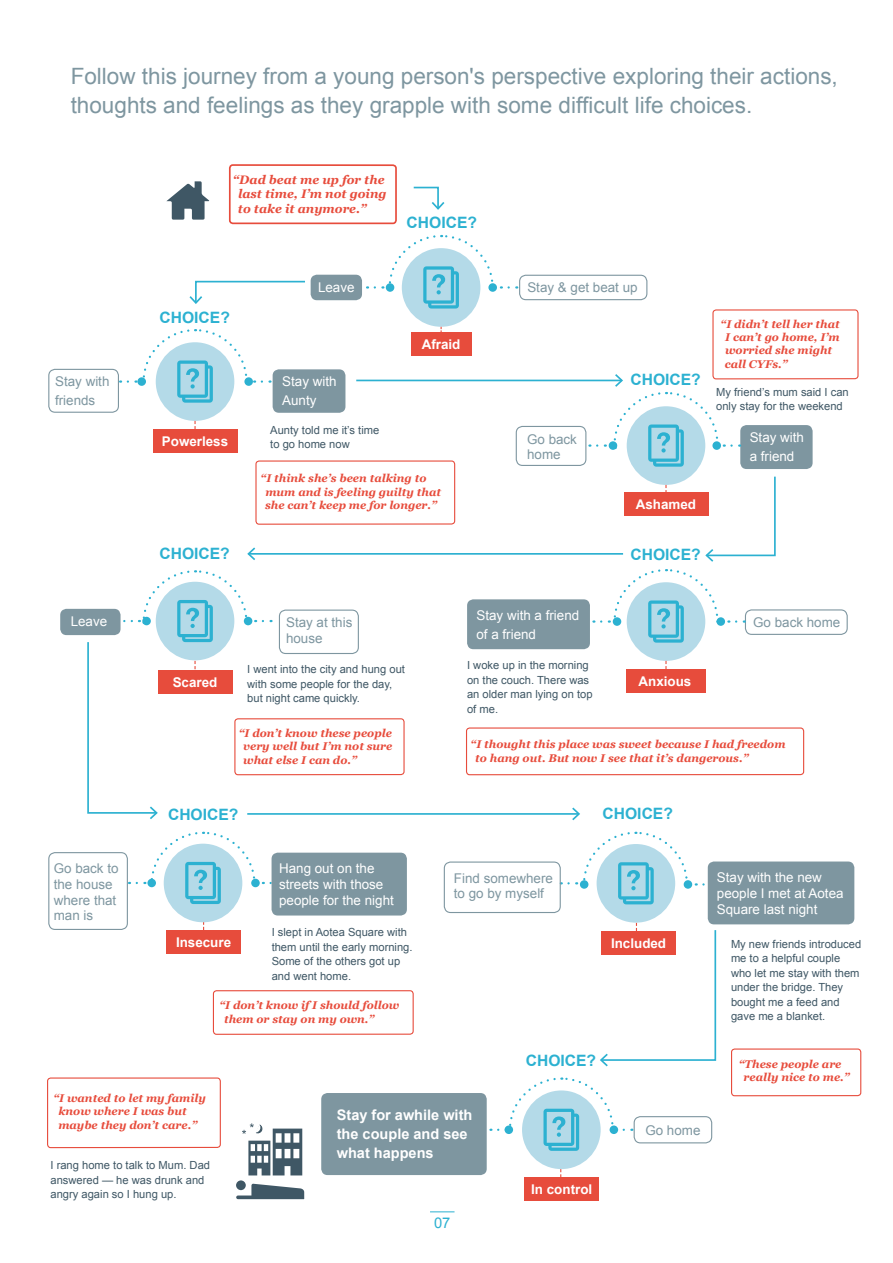
<style>
.page{position:relative;width:893px;height:1263px;background:#fff}
.page>*{position:absolute;margin:0;border:0;box-sizing:border-box;transform-origin:0 0}
.t1{font:22.5px/28.5px "Arial";color:#7e96a0}
.t2{font:700 15.6px "Arial";color:#2cb1d1}
.t3{font:14.7px "Arial";color:#2cb1d1}
.t4{font:700 14.55px/19px "Arial";color:#fff}
.t5{font:13.35px/15.6px "Arial";color:#fff}
.t6{font:13.35px/15.6px "Arial";color:#7e96a0}
.t7{font:700 13.35px "Arial";color:#fff}
.t8{font:italic 700 12.3px/14.7px "Georgia";color:#e74c3c}
.t9{font:11.1px/14.5px "Arial";color:#3f5765}
.t10{font:italic 700 11.1px/13.4px "Georgia";color:#e74c3c}
</style>
<div class="page">
<div style="left:712px;top:309px;width:146px;height:70px;border:1px solid #e74c3c;border-radius:3px"></div>
<div style="left:467px;top:599px;width:123px;height:50px;background:#7e96a0;border-radius:6px"></div>
<div style="left:522px;top:1090px;width:79px;height:79px;background:#b4dae8;border-radius:50%"></div>
<div style="left:321px;top:1093px;width:166px;height:82px;background:#7e96a0;border-radius:6px"></div>
<div style="left:251px;top:879px;width:9px;height:8px;background:#2cb1d1;border-radius:50%"></div>
<div style="left:627px;top:582px;width:78px;height:79px;background:#b4dae8;border-radius:50%"></div>
<div style="left:745px;top:609px;width:103px;height:26px;border:1px solid #7e96a0;border-radius:6px"></div>
<div style="left:156px;top:342px;width:78px;height:79px;background:#b4dae8;border-radius:50%"></div>
<div style="left:48px;top:369px;width:71px;height:44px;border:1px solid #7e96a0;border-radius:6px"></div>
<div style="left:255px;top:460px;width:200px;height:65px;border:1px solid #e74c3c;border-radius:3px"></div>
<div style="left:234px;top:718px;width:171px;height:57px;border:1px solid #e74c3c;border-radius:3px"></div>
<div style="left:213px;top:990px;width:201px;height:45px;border:1px solid #e74c3c;border-radius:3px"></div>
<div style="left:466px;top:727px;width:338px;height:48px;border:1px solid #e74c3c;border-radius:3px"></div>
<div style="left:731px;top:1048px;width:130px;height:48px;border:1px solid #e74c3c;border-radius:3px"></div>
<div style="left:273px;top:369px;width:72px;height:44px;background:#7e96a0;border-radius:6px"></div>
<div style="left:164px;top:844px;width:78px;height:78px;background:#b4dae8;border-radius:50%"></div>
<div style="left:48px;top:852px;width:80px;height:78px;border:1px solid #7e96a0;border-radius:6px"></div>
<svg style="left:137px;top:831px;width:119px;height:73px"></svg>
<svg style="left:498px;top:1077px;width:119px;height:74px"></svg>
<div style="left:634px;top:1116px;width:78px;height:27px;border:1px solid #7e96a0;border-radius:6px"></div>
<svg style="left:166px;top:181px;width:44px;height:39px"></svg>
<svg style="left:236px;top:1123px;width:69px;height:77px"></svg>
<div style="left:597px;top:844px;width:78px;height:79px;background:#b4dae8;border-radius:50%"></div>
<svg style="left:568px;top:831px;width:120px;height:73px"></svg>
<div style="left:580px;top:880px;width:8px;height:9px;background:#2cb1d1;border-radius:50%"></div>
<div style="left:684px;top:880px;width:8px;height:9px;background:#2cb1d1;border-radius:50%"></div>
<div style="left:708px;top:861px;width:146px;height:63px;background:#7e96a0;border-radius:6px"></div>
<div style="left:444px;top:861px;width:117px;height:52px;border:1px solid #7e96a0;border-radius:6px"></div>
<svg style="left:600px;top:923px;width:117px;height:144px"></svg>
<div style="left:272px;top:853px;width:135px;height:62px;background:#7e96a0;border-radius:6px"></div>
<div style="left:47px;top:1077px;width:174px;height:71px;border:1px solid #e74c3c;border-radius:3px"></div>
<svg style="left:189px;top:280px;width:116px;height:24px"></svg>
<div style="left:153px;top:429px;width:84px;height:24px;background:#e74c3c"></div>
<div style="left:626px;top:669px;width:80px;height:23px;background:#e74c3c"></div>
<div style="left:244px;top:617px;width:8px;height:8px;background:#2cb1d1;border-radius:50%"></div>
<div style="left:279px;top:609px;width:80px;height:45px;border:1px solid #7e96a0;border-radius:6px"></div>
<div style="left:60px;top:609px;width:61px;height:26px;background:#7e96a0;border-radius:6px"></div>
<div style="left:166px;top:930px;width:75px;height:23px;background:#e74c3c"></div>
<div style="left:601px;top:931px;width:75px;height:23px;background:#e74c3c"></div>
<div style="left:525px;top:1177px;width:74px;height:23px;background:#e74c3c"></div>
<div style="left:229px;top:164px;width:168px;height:60px;border:2px solid #e74c3c;border-radius:3px"></div>
<svg style="left:128px;top:329px;width:127px;height:74px"></svg>
<div style="left:627px;top:406px;width:78px;height:79px;background:#b4dae8;border-radius:50%"></div>
<div style="left:516px;top:426px;width:70px;height:40px;border:1px solid #7e96a0;border-radius:6px"></div>
<div style="left:740px;top:425px;width:73px;height:44px;background:#7e96a0;border-radius:6px"></div>
<svg style="left:597px;top:444px;width:9px;height:3px"></svg>
<svg style="left:731px;top:444px;width:9px;height:3px"></svg>
<div style="left:609px;top:441px;width:8px;height:9px;background:#2cb1d1;border-radius:50%"></div>
<div style="left:402px;top:248px;width:78px;height:79px;background:#b4dae8;border-radius:50%"></div>
<div style="left:311px;top:275px;width:51px;height:25px;background:#7e96a0;border-radius:6px"></div>
<div style="left:519px;top:275px;width:128px;height:25px;border:1px solid #7e96a0;border-radius:6px"></div>
<svg style="left:375px;top:234px;width:119px;height:74px"></svg>
<div style="left:386px;top:283px;width:8px;height:9px;background:#2cb1d1;border-radius:50%"></div>
<div style="left:488px;top:283px;width:9px;height:9px;background:#2cb1d1;border-radius:50%"></div>
<div style="left:411px;top:333px;width:60px;height:23px;background:#e74c3c"></div>
<svg style="left:194px;top:421px;width:2px;height:8px"></svg>
<svg style="left:601px;top:475px;width:175px;height:168px"></svg>
<svg style="left:665px;top:661px;width:2px;height:8px"></svg>
<hr style="left:356px;top:380px;width:266px;height:1px;background:#2cb1d1">
<svg style="left:612px;top:372px;width:113px;height:95px"></svg>
<hr style="left:248px;top:553px;width:375px;height:2px;background:#2cb1d1">
<svg style="left:247px;top:547px;width:10px;height:13px"></svg>
<svg style="left:413px;top:186px;width:32px;height:24px"></svg>
<svg style="left:86px;top:570px;width:163px;height:249px"></svg>
<hr style="left:247px;top:813px;width:332px;height:2px;background:#2cb1d1">
<svg style="left:570px;top:807px;width:10px;height:14px"></svg>
<svg style="left:430px;top:1211px;width:24px;height:1px"></svg>
<h1 class="t1" style="left:71px;top:63px;width:769px">Follow this journey from a young person's perspective exploring their actions, thoughts and feelings as they grapple with some difficult life choices.</h1>
<p class="t8" style="left:238px;top:171px;width:150px;text-indent:-5px">“Dad beat me up for the last time, I’m not going to take it anymore.”</p>
<h2 class="t2" style="left:407px;top:212px;width:72px">CHOICE?</h2>
<p class="t5" style="left:318px;top:280px;width:38px">Leave</p>
<p class="t6" style="left:527px;top:280px;width:112px">Stay &amp; get beat up</p>
<h2 class="t2" style="left:160px;top:307px;width:72px">CHOICE?</h2>
<p class="t7" style="left:422px;top:336px;width:40px">Afraid</p>
<p class="t10" style="left:725px;top:316px;width:117px;text-indent:-4px">“I didn’t tell her that<br>I can’t go home, I’m worried she might call CYFs.”</p>
<p class="t6" style="left:55px;top:372px;width:56px;line-height:19px">Stay with friends</p>
<p class="t5" style="left:282px;top:372px;width:56px;line-height:19px">Stay with<br>Aunty</p>
<h2 class="t2" style="left:630px;top:369px;width:72px">CHOICE?</h2>
<p class="t9" style="left:716px;top:385px;width:134px">My friend’s mum said I can only stay for the weekend</p>
<p class="t7" style="left:162px;top:432px;width:68px">Powerless</p>
<p class="t9" style="left:270px;top:423px;width:111px">Aunty told me it’s time to go home now</p>
<p class="t10" style="left:265px;top:471px;width:177px;text-indent:-5px">“I think she’s been talking to mum and is feeling guilty that she can’t keep me for longer.”</p>
<p class="t6" style="left:527px;top:431px;width:51px">Go back home</p>
<p class="t5" style="left:750px;top:428px;width:56px;line-height:19px">Stay with a friend</p>
<p class="t7" style="left:636px;top:495px;width:62px">Ashamed</p>
<h2 class="t2" style="left:159px;top:543px;width:72px">CHOICE?</h2>
<h2 class="t2" style="left:630px;top:544px;width:72px">CHOICE?</h2>
<p class="t5" style="left:71px;top:614px;width:38px">Leave</p>
<p class="t6" style="left:286px;top:615px;width:68px">Stay at this house</p>
<p class="t5" style="left:476px;top:606px;width:104px;line-height:19px">Stay with a friend of a friend</p>
<p class="t6" style="left:753px;top:615px;width:89px">Go back home</p>
<p class="t7" style="left:173px;top:673px;width:46px">Scared</p>
<p class="t9" style="left:247px;top:662px;width:159px">I went into the city and hung out with some people for the day, but night came quickly.</p>
<p class="t10" style="left:243px;top:726px;width:151px;text-align:justify;text-indent:-5px">“I don’t know these people very well but I’m not sure what else I can do.”</p>
<p class="t9" style="left:467px;top:658px;width:127px">I woke up in the morning on the couch. There was an older man lying on top of me.</p>
<p class="t7" style="left:638px;top:672px;width:54px">Anxious</p>
<p class="t10" style="left:475px;top:737px;width:312px;text-indent:-5px">“I thought this place was sweet because I had freedom to hang out. But now I see that it’s dangerous.”</p>
<h2 class="t2" style="left:168px;top:804px;width:72px">CHOICE?</h2>
<h2 class="t2" style="left:603px;top:803px;width:72px">CHOICE?</h2>
<p class="t6" style="left:54px;top:861px;width:66px">Go back to the house where that man is</p>
<p class="t5" style="left:279px;top:861px;width:116px">Hang out on the streets with those people for the night</p>
<p class="t6" style="left:454px;top:870px;width:101px">Find somewhere to go by myself</p>
<p class="t5" style="left:717px;top:870px;width:128px">Stay with the new people I met at Aotea<br>Square last night</p>
<p class="t9" style="left:272px;top:925px;width:142px">I slept in Aotea Square with them until the early morning.<br>Some of the others got up and went home.</p>
<p class="t10" style="left:224px;top:998px;width:177px;text-indent:-5px">“I don’t know if I should follow them or stay on my own.”</p>
<p class="t7" style="left:176px;top:933px;width:57px">Insecure</p>
<p class="t7" style="left:611px;top:934px;width:57px">Included</p>
<h2 class="t2" style="left:526px;top:1050px;width:72px">CHOICE?</h2>
<p class="t9" style="left:731px;top:937px;width:132px">My new friends introduced me to a helpful couple who let me stay with them under the bridge. They bought me a feed and gave me a blanket.</p>
<p class="t10" style="left:744px;top:1057px;width:108px;text-indent:-5px">“These people are really nice to me.”</p>
<p class="t10" style="left:58px;top:1091px;width:149px;text-indent:-5px">“I wanted to let my family know where I was but maybe they don’t care.”</p>
<p class="t9" style="left:51px;top:1158px;width:161px">I rang home to talk to Mum. Dad answered — he was drunk and angry again so I hung up.</p>
<h3 class="t4" style="left:337px;top:1105px;width:137px">Stay for awhile with the couple and see what happens</h3>
<h3 class="t3" style="left:434px;top:1213px;width:18px">07</h3>
<p class="t7" style="left:531px;top:1180px;width:63px">In control</p>
<p class="t6" style="left:645px;top:1122px;width:57px">Go home</p>
</div>
